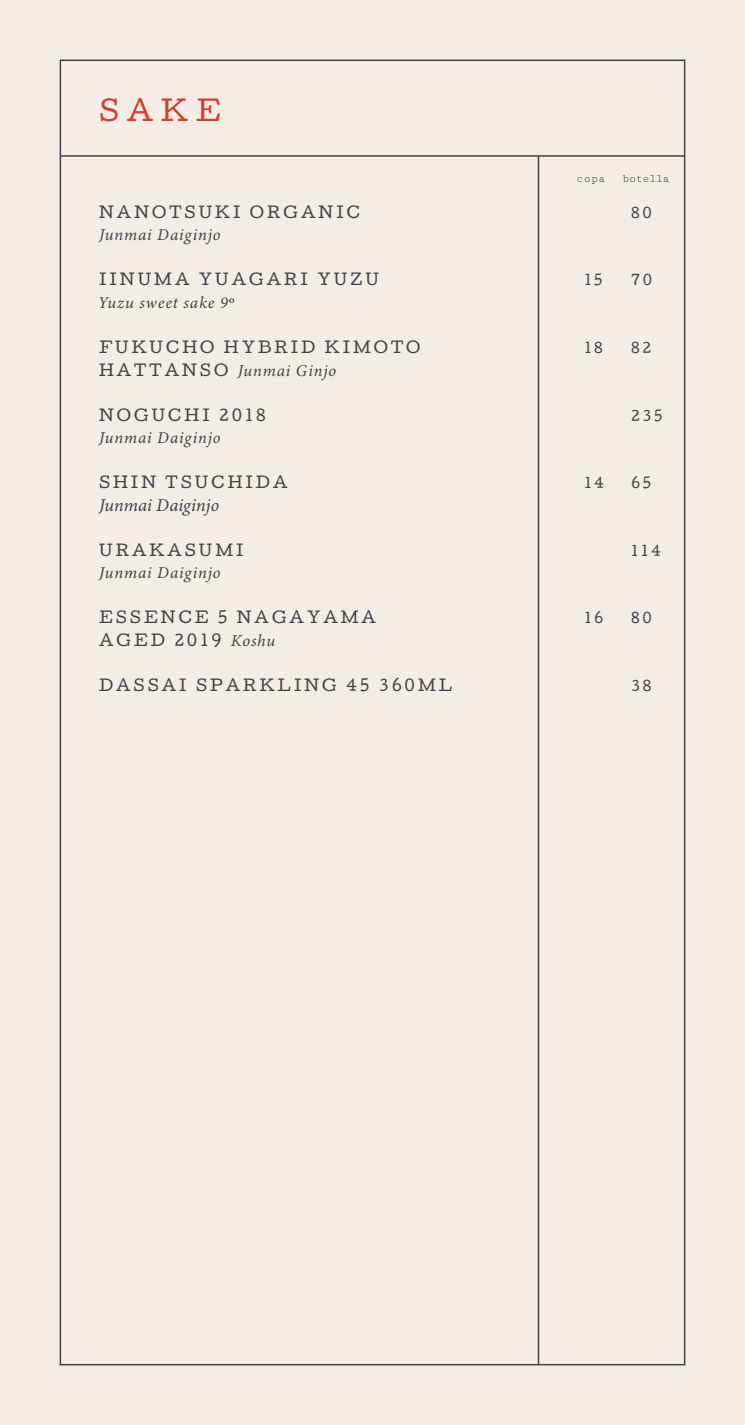
<style>
.page{position:relative;width:745px;height:1425px;background:#fff}
.page>*{position:absolute;margin:0;border:0;box-sizing:border-box;transform-origin:0 0}
.t1{font:27px "Cutive";color:#d04133}
.t2{font:italic 18px "Minion Variable Concept";color:#3e434a}
.t3{font:italic 16.5px "Minion Variable Concept";letter-spacing:.05em;color:#3e434a}
.t4{font:15px "Cutive";letter-spacing:.2em;color:#3e434a}
.t5{font:13.5px "Cutive";letter-spacing:.2em;color:#3e434a}
.t6{font:12px "Cutive Mono";letter-spacing:-.05em;color:#3e434a}
.s1{font-family:"Minion Pro";font-style:normal;font-size:18px}
.s2{font-family:"Cutive";font-style:normal;font-size:15px}
.s3{font-family:"Minion Variable Concept";font-style:italic;font-size:16.5px}
</style>
<div class="page">
<div style="left:0;top:0;width:744px;height:1424px;background:#f4ede6"></div>
<hr style="left:60px;top:155px;width:624px;height:2px;background:#3e434a">
<hr style="left:537px;top:157px;width:2px;height:1207px;background:#3e434a">
<h1 class="t1" style="left:99px;top:90px;width:123px">SAKE</h1>
<p class="t6" style="left:576px;top:172px;width:31px">copa</p>
<p class="t6" style="left:622px;top:172px;width:49px">botella</p>
<p class="t4" style="left:99px;top:201px;width:262px">NANOTSUKI ORGANIC</p>
<p class="t5" style="left:630px;top:202px;width:22px">80</p>
<p class="t3" style="left:99px;top:224px;width:123px">Junmai Daiginjo</p>
<p class="t4" style="left:99px;top:268px;width:281px">IINUMA YUAGARI YUZU</p>
<p class="t5" style="left:584px;top:270px;width:20px">15</p>
<p class="t5" style="left:630px;top:270px;width:23px">70</p>
<p class="t3" style="left:99px;top:291px;width:137px">Yuzu sweet sake 9<span class="s1">º</span></p>
<p class="t4" style="left:99px;top:336px;width:322px">FUKUCHO HYBRID KIMOTO</p>
<p class="t5" style="left:584px;top:337px;width:20px">18</p>
<p class="t5" style="left:630px;top:337px;width:21px">82</p>
<p class="t3" style="left:99px;top:359px;width:239px"><span class="s2">HATTANSO</span> Junmai Ginjo</p>
<p class="t4" style="left:99px;top:403px;width:168px">NOGUCHI 2018</p>
<p class="t5" style="left:630px;top:405px;width:33px">235</p>
<p class="t3" style="left:99px;top:426px;width:123px">Junmai Daiginjo</p>
<p class="t4" style="left:99px;top:471px;width:190px">SHIN TSUCHIDA</p>
<p class="t5" style="left:584px;top:472px;width:21px">14</p>
<p class="t5" style="left:630px;top:472px;width:21px">65</p>
<p class="t2" style="left:99px;top:492px;width:121px">Junmai Daiginjo</p>
<p class="t4" style="left:99px;top:538px;width:146px">URAKASUMI</p>
<p class="t5" style="left:630px;top:540px;width:31px">114</p>
<p class="t3" style="left:99px;top:561px;width:123px">Junmai Daiginjo</p>
<p class="t4" style="left:99px;top:606px;width:278px">ESSENCE 5 NAGAYAMA</p>
<p class="t5" style="left:584px;top:607px;width:20px">16</p>
<p class="t5" style="left:630px;top:607px;width:22px">80</p>
<p class="t4" style="left:99px;top:628px;width:178px">AGED 2019 <span class="s3">Koshu</span></p>
<p class="t4" style="left:99px;top:673px;width:354px">DASSAI SPARKLING 45 360ML</p>
<p class="t5" style="left:630px;top:675px;width:22px">38</p>
</div>
